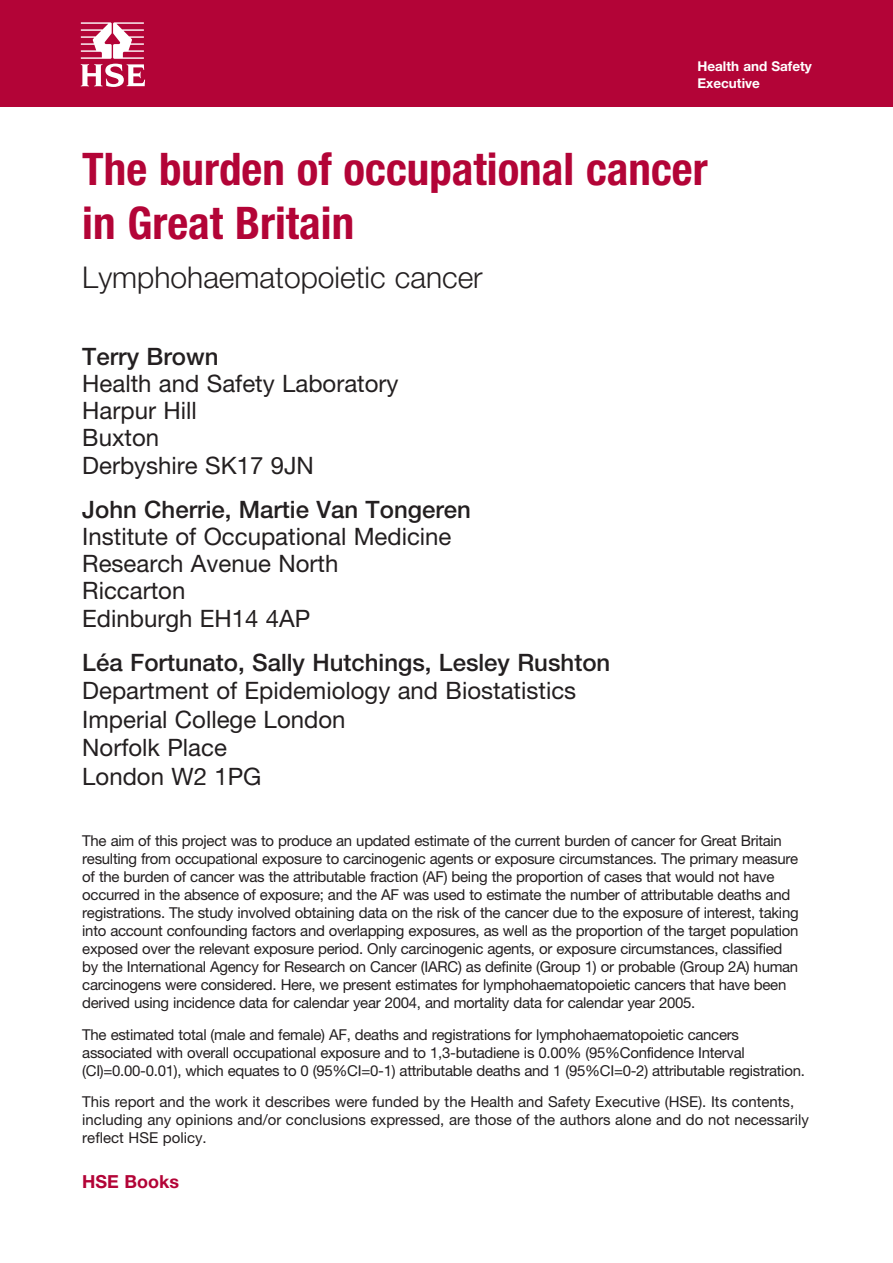
<style>
.page{position:relative;width:893px;height:1263px;background:#fff}
.page>*{position:absolute;margin:0;border:0;box-sizing:border-box;transform-origin:0 0}
.t1{font:700 condensed 45px/54px "Helvetica Neue";color:#b30437}
.t2{font:300 30px "Helvetica Neue";color:#231f20}
.t3{font:24px/27.5px "Helvetica Neue";color:#231f20}
.t4{font:500 24px "Helvetica Neue";color:#231f20}
.t5{font:700 18px "Helvetica Neue";color:#b30437}
.t6{font:15px/18px "Helvetica Neue";letter-spacing:-.02em;color:#231f20}
.t7{font:15px/18px "Helvetica Neue";color:#231f20}
.t8{font:700 13.5px/16.5px "Helvetica Neue";color:#fff}
</style>
<div class="page">
<div style="left:0;top:0;width:893px;height:106px;background:#b30437"></div>
<svg style="left:81px;top:22px;width:64px;height:65px"></svg>
<p class="t8" style="left:697px;top:58px;width:116px">Health and Safety<br>Executive</p>
<h1 class="t1" style="left:82px;top:142px;width:627px">The burden of occupational cancer in Great Britain</h1>
<h2 class="t2" style="left:82px;top:259px;width:402px">Lymphohaematopoietic cancer</h2>
<h3 class="t4" style="left:82px;top:342px;width:138px">Terry Brown</h3>
<h3 class="t3" style="left:82px;top:369px;width:318px">Health and Safety Laboratory<br>Harpur Hill<br>Buxton<br>Derbyshire SK17 9JN</h3>
<h3 class="t4" style="left:82px;top:495px;width:390px">John Cherrie, Martie Van Tongeren</h3>
<h3 class="t3" style="left:82px;top:522px;width:371px">Institute of Occupational Medicine<br>Research Avenue North<br>Riccarton<br>Edinburgh EH14 4AP</h3>
<h3 class="t4" style="left:82px;top:648px;width:529px">Léa Fortunato, Sally Hutchings, Lesley Rushton</h3>
<h3 class="t3" style="left:82px;top:676px;width:495px;line-height:28.5px">Department of Epidemiology and Biostatistics<br>Imperial College London<br>Norfolk Place<br>London W2 1PG</h3>
<p class="t6" style="left:82px;top:832px;width:718px">The aim of this project was to produce an updated estimate of the current burden of cancer for Great Britain resulting from occupational exposure to carcinogenic agents or exposure circumstances. The primary measure of the burden of cancer was the attributable fraction (AF) being the proportion of cases that would not have occurred in the absence of exposure; and the AF was used to estimate the number of attributable deaths and registrations. The study involved obtaining data on the risk of the cancer due to the exposure of interest, taking into account confounding factors and overlapping exposures, as well as the proportion of the target population exposed over the relevant exposure period. Only carcinogenic agents, or exposure circumstances, classified by the International Agency for Research on Cancer (IARC) as definite (Group 1) or probable (Group 2A) human carcinogens were considered. Here, we present estimates for lymphohaematopoietic cancers that have been derived using incidence data for calendar year 2004, and mortality data for calendar year 2005.</p>
<p class="t6" style="left:82px;top:1025px;width:724px">The estimated total (male and female) AF, deaths and registrations for lymphohaematopoietic cancers associated with overall occupational exposure and to 1,3-butadiene is 0.00% (95%Confidence Interval (CI)=0.00-0.01), which equates to 0 (95%CI=0-1) attributable deaths and 1 (95%CI=0-2) attributable registration.</p>
<p class="t7" style="left:82px;top:1093px;width:728px">This report and the work it describes were funded by the Health and Safety Executive (HSE). Its contents, including any opinions and/or conclusions expressed, are those of the authors alone and do not necessarily reflect HSE policy.</p>
<p class="t5" style="left:82px;top:1171px;width:98px">HSE Books</p>
</div>
